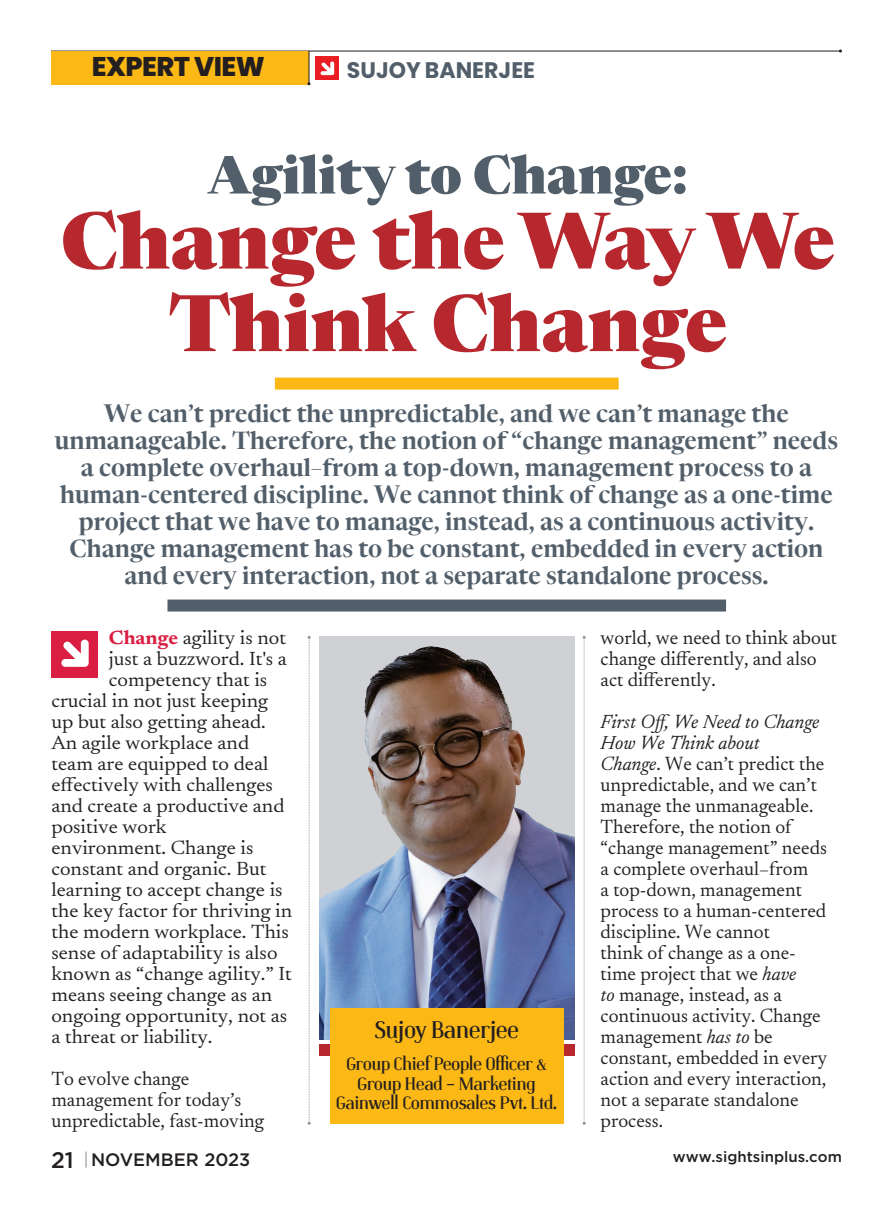
<style>
.page{position:relative;width:893px;height:1208px;background:#fff}
.page>*{position:absolute;margin:0;border:0;box-sizing:border-box;transform-origin:0 0}
.t1{font:800 78px/82.5px "Newsreader Display";color:#b7282e;text-align:center}
.t2{font:800 52.5px "Newsreader Display";color:#525f6a}
.t3{font:800 27px "Poppins";letter-spacing:-.02em;color:#231f20}
.t4{font:600 24px/27px "Newsreader Display";color:#525f6a;text-align:center}
.t5{font:24px "Identica";color:#231f20}
.t6{font:700 22.5px "Poppins";color:#525f6a}
.t7{font:19.5px/21px "Newsreader Text";color:#231f20}
.t8{font:19.5px "Newsreader Text";color:#231f20;scale:1.07 1}
.t9{font:18px/19.5px "Identica";color:#231f20;text-align:center}
.t10{font:500 18px "Gotham";color:#231f20}
.t11{font:500 15px "Gotham";color:#231f20}
.s1{font-weight:700;color:#da1e42}
.s2{font-style:italic}
.s3{font-size:22.5px}
</style>
<div class="page">
<svg style="left:85px;top:1151px;width:2px;height:16px"></svg>
<hr style="left:51px;top:51px;width:789px;height:1px;background:#231f20">
<div style="left:51px;top:51px;width:258px;height:34px;background:#fcb814"></div>
<hr style="left:309px;top:51px;width:1px;height:33px;background:#231f20">
<div style="left:316px;top:56px;width:23px;height:24px;background:#e81e24"></div>
<svg style="left:321px;top:61px;width:13px;height:14px"></svg>
<svg style="left:308px;top:636px;width:3px;height:488px"></svg>
<svg style="left:583px;top:636px;width:3px;height:488px"></svg>
<div style="left:51px;top:631px;width:47px;height:46px;background:#da1e42"></div>
<svg style="left:61px;top:639px;width:28px;height:28px"></svg>
<div style="left:319px;top:636px;width:255px;height:403px;background:#d0d1d5"></div>
<img style="left:319px;top:646px;width:255px;height:393px">
<div style="left:173px;top:599px;width:547px;height:12px;background:#525f6a"></div>
<div style="left:281px;top:377px;width:332px;height:12px;background:#fcb814"></div>
<div style="left:319px;top:1044px;width:255px;height:11px;background:#b7282e"></div>
<div style="left:330px;top:1008px;width:234px;height:116px;background:#fcb814"></div>
<h3 class="t3" style="left:92px;top:51px;width:174px">EXPERT VIEW</h3>
<p class="t6" style="left:347px;top:57px;width:190px">SUJOY BANERJEE</p>
<h2 class="t2" style="left:208px;top:133px;width:481px">Agility to Change:</h2>
<h1 class="t1" style="left:61px;top:191px;width:776px">Change the Way We<br>Think Change</h1>
<p class="t4" style="left:55px;top:398px;width:785px">We can’t predict the unpredictable, and we can’t manage the unmanageable. Therefore, the notion of “change management” needs a complete overhaul–from a top-down, management process to a human-centered discipline. We cannot think of change as a one-time project that we have to manage, instead, as a continuous activity.<br>Change management has to be constant, embedded in every action and every interaction, not a separate standalone process.</p>
<p class="t8" style="left:109px;top:623px;width:167px"><span class="s1">Change</span> agility is not</p>
<p class="t8" style="left:109px;top:644px;width:168px">just a buzzword. It's a</p>
<p class="t8" style="left:109px;top:665px;width:149px">competency that is</p>
<p class="t8" style="left:51px;top:686px;width:204px">crucial in not just keeping</p>
<p class="t8" style="left:51px;top:707px;width:202px">up but also getting ahead.</p>
<p class="t8" style="left:51px;top:728px;width:186px">An agile workplace and</p>
<p class="t8" style="left:51px;top:749px;width:204px">team are equipped to deal</p>
<p class="t8" style="left:51px;top:770px;width:209px">effectively with challenges</p>
<p class="t8" style="left:51px;top:791px;width:219px">and create a productive and</p>
<p class="t8" style="left:51px;top:812px;width:109px">positive work</p>
<p class="t8" style="left:51px;top:833px;width:190px">environment. Change is</p>
<p class="t8" style="left:51px;top:854px;width:203px">constant and organic. But</p>
<p class="t8" style="left:51px;top:875px;width:218px">learning to accept change is</p>
<p class="t8" style="left:51px;top:896px;width:226px">the key factor for thriving in</p>
<p class="t8" style="left:51px;top:917px;width:223px">the modern workplace. This</p>
<p class="t8" style="left:51px;top:938px;width:213px">sense of adaptability is also</p>
<p class="t8" style="left:51px;top:959px;width:226px">known as “change agility.” It</p>
<p class="t8" style="left:51px;top:980px;width:208px">means seeing change as an</p>
<p class="t8" style="left:51px;top:1001px;width:222px">ongoing opportunity, not as</p>
<p class="t8" style="left:51px;top:1022px;width:152px">a threat or liability.</p>
<p class="t7" style="left:51px;top:1066px;width:214px">To evolve change management for today’s unpredictable, fast-moving</p>
<p class="t5" style="left:374px;top:1016px;width:146px">Sujoy Banerjee</p>
<p class="t9" style="left:336px;top:1054px;width:222px">Group Chief People Officer &amp;<br>Group Head – Marketing<br>Gainwell Commosales Pvt. Ltd.</p>
<p class="t7" style="left:601px;top:625px;width:238px">world, we need to think about change differently, and also act differently.</p>
<p class="t7" style="left:601px;top:709px;width:228px"><span class="s2">First Off, We Need to Change<br>How We Think about<br>Change</span>. We can’t predict the unpredictable, and we can’t manage the unmanageable.<br>Therefore, the notion of “change management” needs a complete overhaul–from<br>a top-down, management process to a human-centered discipline. We cannot<br>think of change as a one&shy;time project that we <span class="s2">have<br>to</span> manage, instead, as a continuous activity. Change management <span class="s2">has to</span> be constant, embedded in every action and every interaction, not a separate standalone process.</p>
<p class="t10" style="left:51px;top:1147px;width:201px"><span class="s3">21</span> NOVEMBER 2023</p>
<p class="t11" style="left:673px;top:1147px;width:171px">www.sightsinplus.com</p>
</div>
